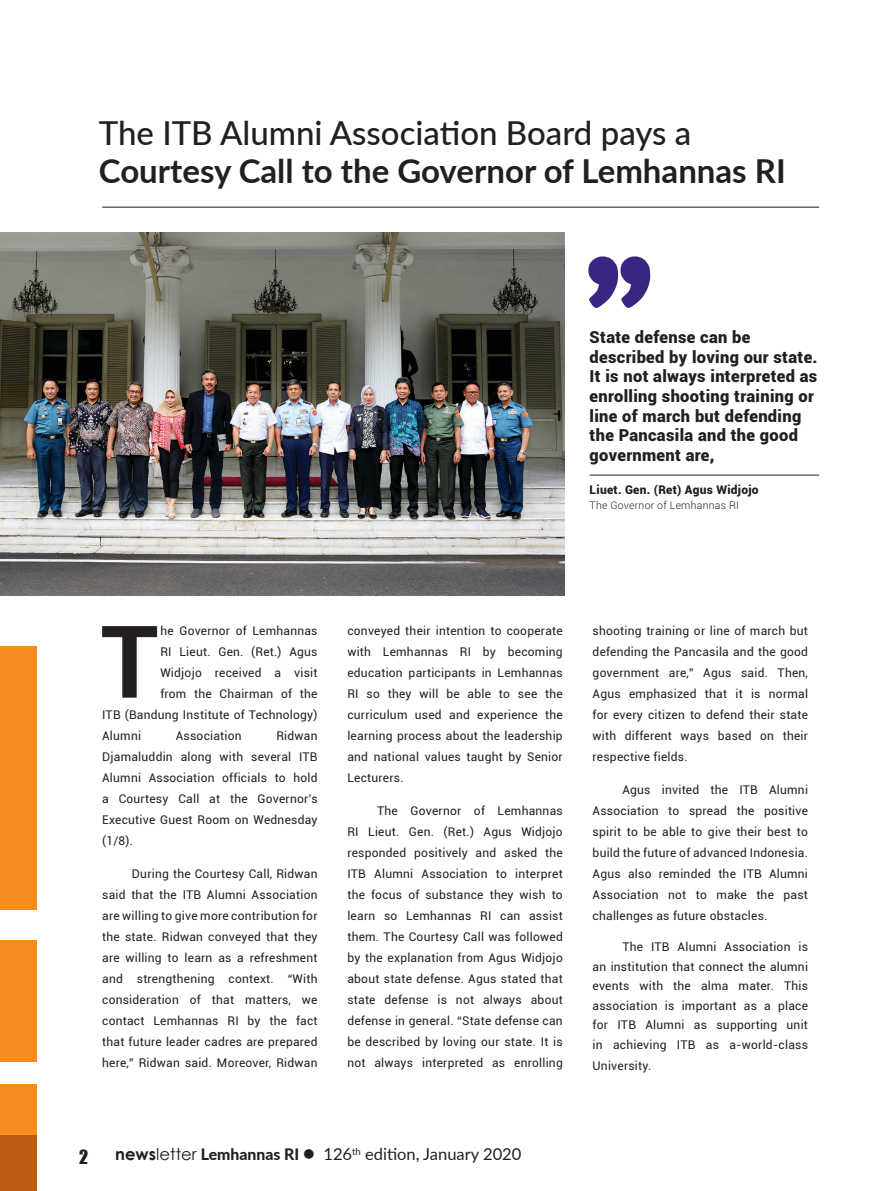
<style>
.page{position:relative;width:893px;height:1191px;background:#fff}
.page>*{position:absolute;margin:0;border:0;box-sizing:border-box;transform-origin:0 0}
.t1{font:109.5px "Hastro";color:#3a2680}
.t2{font:700 100.65px "Roboto";color:#231f20}
.t3{font:700 33px/38px "Lato";color:#231f20}
.t4{font:18px "Impact";color:#231f20}
.t5{font:900 16.5px/19.5px "Roboto";letter-spacing:.02em;color:#231f20}
.t6{font:16.5px "Lato";color:#231f20}
.t7{font:12px/21px "Roboto";letter-spacing:.02em;color:#231f20;text-align:justify}
.No_Spacing{font:900 12px "Roboto";letter-spacing:.02em;color:#231f20}
.No_Spacing-2{font:300 10.5px "Roboto";letter-spacing:.02em;color:#231f20}
.s1{font-weight:500}
.s2{font-family:"Century Gothic";font-weight:700}
.s3{font-family:"Century Gothic"}
.s4{font-weight:800;font-size:15.75px}
</style>
<div class="page">
<div style="left:0;top:646px;width:36px;height:264px;background:#f68b1e"></div>
<div style="left:0;top:940px;width:36px;height:121px;background:#f68b1e"></div>
<div style="left:0;top:1084px;width:36px;height:51px;background:#f68b1e"></div>
<div style="left:0;top:1135px;width:36px;height:56px;background:#bf5b17"></div>
<hr style="left:102px;top:207px;width:717px;height:1px;background:#231f20">
<hr style="left:590px;top:475px;width:229px;height:1px;background:#231f20">
<img style="left:0;top:233px;width:564px;height:362px">
<p class="t3" style="left:99px;top:112px;width:688px"><span class="s1">The ITB Alumni Association Board pays a<br></span>Courtesy Call to the Governor of Lemhannas RI</p>
<p class="t1" style="left:589px;top:229px;width:63px">”</p>
<p class="t5" style="left:590px;top:327px;width:229px">State defense can be described by loving our state.<br>It is not always interpreted as enrolling shooting training or line of march but defending the Pancasila and the good government are,</p>
<p class="No_Spacing" style="left:590px;top:482px;width:170px">Liuet. Gen. (Ret) Agus Widjojo</p>
<p class="No_Spacing-2" style="left:590px;top:498px;width:151px">The Governor of Lemhannas RI</p>
<p class="t2" style="left:101px;top:591px;width:59px">T</p>
<p class="t7" style="left:160px;top:619px;width:159px">he Governor of Lemhannas</p>
<p class="t7" style="left:160px;top:640px;width:159px">RI Lieut. Gen. (Ret.) Agus</p>
<p class="t7" style="left:160px;top:661px;width:159px">Widjojo received a visit</p>
<p class="t7" style="left:160px;top:682px;width:159px">from the Chairman of the</p>
<p class="t7" style="left:102px;top:703px;width:217px">ITB (Bandung Institute of Technology)</p>
<p class="t7" style="left:102px;top:724px;width:40px">Alumni</p>
<p class="t7" style="left:176px;top:724px;width:67px">Association</p>
<p class="t7" style="left:102px;top:724px;width:217px;text-indent:174px">Ridwan Djamaluddin along with several ITB Alumni Association officials to hold a Courtesy Call at the Governor's Executive Guest Room on Wednesday (1/8).</p>
<p class="t7" style="left:102px;top:862px;width:217px;text-indent:30px">During the Courtesy Call, Ridwan said that the ITB Alumni Association are willing to give more contribution for the state. Ridwan conveyed that they are willing to learn as a refreshment and strengthening context. “With consideration of that matters, we contact Lemhannas RI by the fact that future leader cadres are prepared here,” Ridwan said. Moreover, Ridwan</p>
<p class="t7" style="left:347px;top:619px;width:217px">conveyed their intention to cooperate with Lemhannas RI by becoming education participants in Lemhannas RI so they will be able to see the curriculum used and experience the learning process about the leadership and national values taught by Senior Lecturers.</p>
<p class="t7" style="left:347px;top:799px;width:217px;text-indent:30px">The Governor of Lemhannas RI Lieut. Gen. (Ret.) Agus Widjojo responded positively and asked the ITB Alumni Association to interpret the focus of substance they wish to learn so Lemhannas RI can assist them. The Courtesy Call was followed by the explanation from Agus Widjojo about state defense. Agus stated that state defense is not always about defense in general. “State defense can be described by loving our state. It is not always interpreted as enrolling</p>
<h3 class="t4" style="left:79px;top:1142px;width:11px">2</h3>
<h3 class="t6" style="left:115px;top:1142px;width:408px"><span class="s2">news</span><span class="s3">letter</span> <span class="s4">Lemhannas RI</span> ● 126<sup>th</sup> edition, January 2020</h3>
<p class="t7" style="left:593px;top:619px;width:217px">shooting training or line of march but defending the Pancasila and the good government are,” Agus said. Then, Agus emphasized that it is normal for every citizen to defend their state with different ways based on their respective fields.</p>
<p class="t7" style="left:593px;top:778px;width:217px;text-indent:30px">Agus invited the ITB Alumni Association to spread the positive spirit to be able to give their best to build the future of advanced Indonesia.<br>Agus also reminded the ITB Alumni Association not to make the past challenges as future obstacles.</p>
<p class="t7" style="left:593px;top:936px;width:217px;line-height:19.5px;text-indent:30px">The ITB Alumni Association is an institution that connect the alumni events with the alma mater. This association is important as a place for ITB Alumni as supporting unit in achieving ITB as a-world-class</p>
<p class="t7" style="left:593px;top:1054px;width:60px">University.</p>
</div>
